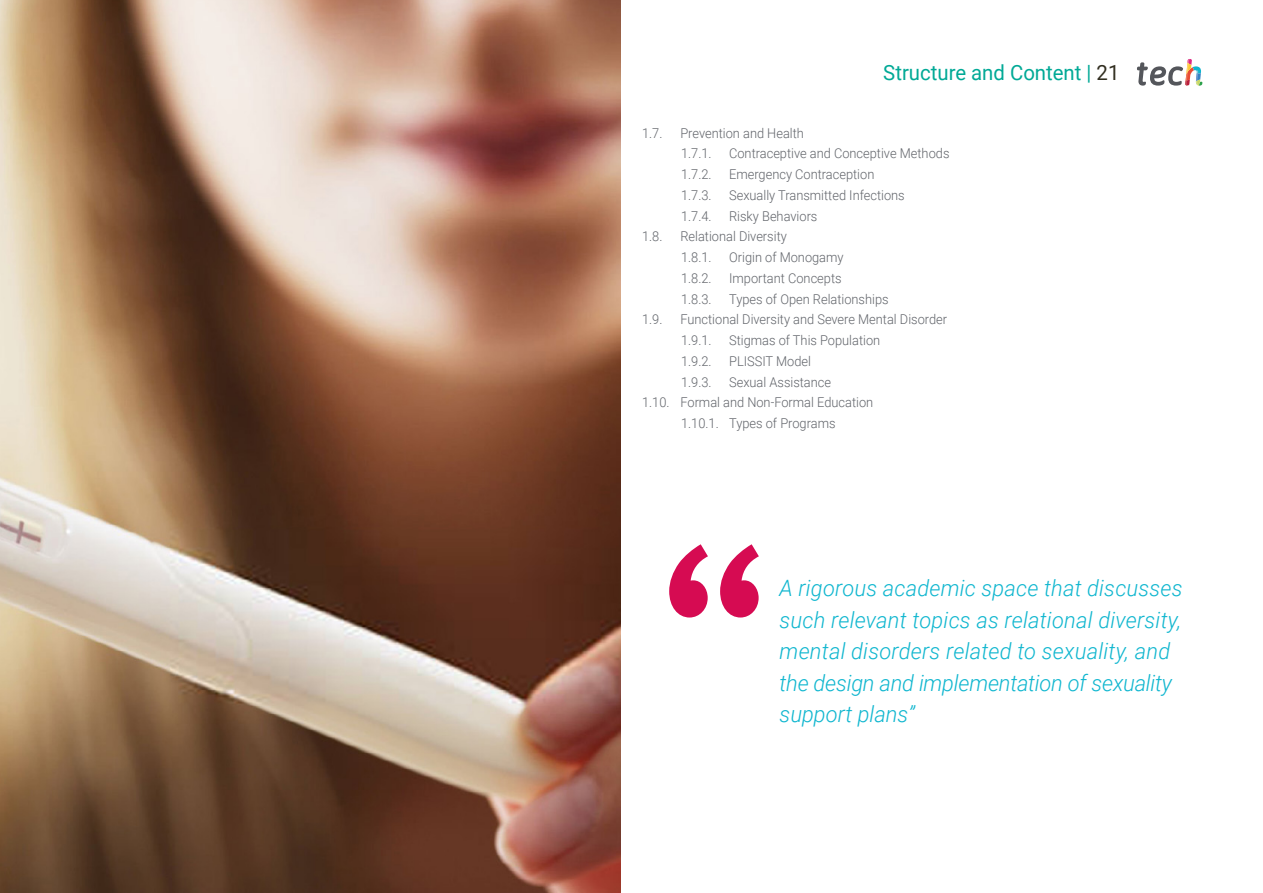
<style>
.page{position:relative;width:1263px;height:893px;background:#fff}
.page>*{position:absolute;margin:0;border:0;box-sizing:border-box;transform-origin:0 0}
.t1{font:italic 300 22.5px/31.5px "Roboto";letter-spacing:.01em;color:#0fb6cf}
.t2{font:21px "Roboto";color:#00a996}
.t3{font:300 13.5px/20.7px "Roboto";color:#61646a;scale:.95 1}
.s1{color:#312e20}
</style>
<div class="page">
<img style="left:0;top:0;width:621px;height:893px">
<svg style="left:1137px;top:59px;width:65px;height:27px"></svg>
<svg style="left:669px;top:544px;width:90px;height:73px"></svg>
<h2 class="t2" style="left:883px;top:57px;width:238px">Structure and Content | <span class="s1">21</span></h2>
<p class="t3" style="left:642px;top:122px;width:23px">1.7.</p>
<p class="t3" style="left:680px;top:122px;width:132px">Prevention and Health<br>1.7.1.</p>
<p class="t3" style="left:729px;top:143px;width:233px">Contraceptive and Conceptive Methods</p>
<p class="t3" style="left:681px;top:164px;width:34px">1.7.2.</p>
<p class="t3" style="left:729px;top:164px;width:154px">Emergency Contraception</p>
<p class="t3" style="left:681px;top:184px;width:34px">1.7.3.</p>
<p class="t3" style="left:729px;top:184px;width:186px">Sexually Transmitted Infections</p>
<p class="t3" style="left:681px;top:205px;width:34px">1.7.4.</p>
<p class="t3" style="left:729px;top:205px;width:94px">Risky Behaviors</p>
<p class="t3" style="left:642px;top:226px;width:23px">1.8.</p>
<p class="t3" style="left:680px;top:226px;width:114px">Relational Diversity<br>1.8.1.</p>
<p class="t3" style="left:729px;top:247px;width:122px">Origin of Monogamy</p>
<p class="t3" style="left:681px;top:267px;width:34px">1.8.2.</p>
<p class="t3" style="left:729px;top:267px;width:120px">Important Concepts</p>
<p class="t3" style="left:681px;top:288px;width:34px">1.8.3.</p>
<p class="t3" style="left:729px;top:288px;width:169px">Types of Open Relationships</p>
<p class="t3" style="left:642px;top:309px;width:23px">1.9.</p>
<p class="t3" style="left:680px;top:309px;width:282px">Functional Diversity and Severe Mental Disorder<br>1.9.1.</p>
<p class="t3" style="left:729px;top:330px;width:161px">Stigmas of This Population</p>
<p class="t3" style="left:681px;top:350px;width:34px">1.9.2.</p>
<p class="t3" style="left:729px;top:350px;width:88px">PLISSIT Model</p>
<p class="t3" style="left:681px;top:371px;width:34px">1.9.3.</p>
<p class="t3" style="left:729px;top:371px;width:109px">Sexual Assistance</p>
<p class="t3" style="left:642px;top:392px;width:245px">1.10. Formal and Non-Formal Education</p>
<p class="t3" style="left:681px;top:413px;width:164px">1.10.1. Types of Programs</p>
<h1 class="t1" style="left:779px;top:571px;width:405px">A rigorous academic space that discusses such relevant topics as relational diversity, mental disorders related to sexuality, and the design and implementation of sexuality support plans”</h1>
</div>
